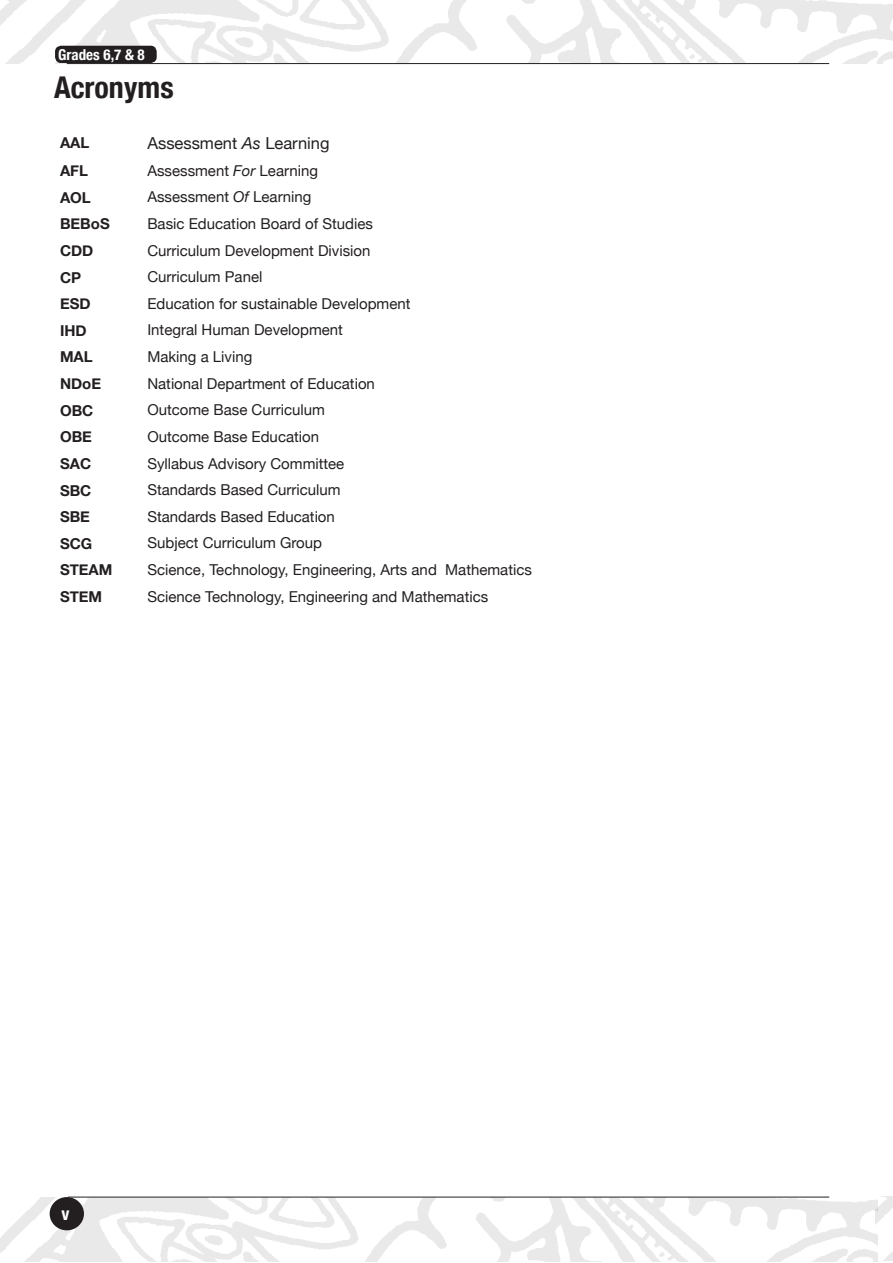
<style>
.page{position:relative;width:893px;height:1263px;background:#fff}
.page>*{position:absolute;margin:0;border:0;box-sizing:border-box;transform-origin:0 0}
.t1{font:700 condensed 30px "Helvetica Neue";color:#231f20}
.t2{font:700 condensed 18px "Helvetica Neue";color:#fff}
.t3{font:16.5px "Helvetica Neue";color:#231f20}
.t4{font:15px "Helvetica Neue";color:#231f20}
.t5{font:700 15px "Helvetica Neue";color:#231f20}
.t6{font:700 condensed 15px "Helvetica Neue";color:#fff}
.s1{font-style:italic}
</style>
<div class="page">
<img style="left:0;top:0;width:893px;height:64px">
<img style="left:0;top:1197px;width:878px;height:64px">
<div style="left:55px;top:46px;width:102px;height:17px;background:#231f20;border-radius:6px"></div>
<hr style="left:67px;top:63px;width:762px;height:1px;background:#231f20">
<div style="left:50px;top:1197px;width:34px;height:33px;background:#231f20;border-radius:50%"></div>
<hr style="left:68px;top:1197px;width:761px;height:1px;background:#231f20">
<p class="t6" style="left:58px;top:42px;width:88px">Grades 6,7 &amp; 8</p>
<h1 class="t1" style="left:54px;top:62px;width:121px">Acronyms</h1>
<p class="t5" style="left:60px;top:131px;width:31px">AAL</p>
<p class="t3" style="left:147px;top:132px;width:184px">Assessment <span class="s1">As</span> Learning</p>
<p class="t5" style="left:60px;top:159px;width:30px">AFL</p>
<p class="t4" style="left:147px;top:160px;width:172px">Assessment <span class="s1">For</span> Learning</p>
<p class="t5" style="left:60px;top:185px;width:32px">AOL</p>
<p class="t4" style="left:147px;top:186px;width:166px">Assessment <span class="s1">Of</span> Learning</p>
<p class="t5" style="left:60px;top:212px;width:51px">BEBoS</p>
<p class="t4" style="left:147px;top:213px;width:227px">Basic Education Board of Studies</p>
<p class="t5" style="left:60px;top:239px;width:35px">CDD</p>
<p class="t4" style="left:147px;top:239px;width:225px">Curriculum Development Division</p>
<p class="t5" style="left:60px;top:265px;width:23px">CP</p>
<p class="t4" style="left:147px;top:266px;width:117px">Curriculum Panel</p>
<p class="t5" style="left:60px;top:292px;width:32px">ESD</p>
<p class="t4" style="left:147px;top:293px;width:265px">Education for sustainable Development</p>
<p class="t5" style="left:60px;top:319px;width:28px">IHD</p>
<p class="t4" style="left:147px;top:319px;width:197px">Integral Human Development</p>
<p class="t5" style="left:60px;top:345px;width:34px">MAL</p>
<p class="t4" style="left:147px;top:346px;width:107px">Making a Living</p>
<p class="t5" style="left:60px;top:372px;width:43px">NDoE</p>
<p class="t4" style="left:147px;top:372px;width:229px">National Department of Education</p>
<p class="t5" style="left:60px;top:398px;width:35px">OBC</p>
<p class="t4" style="left:147px;top:399px;width:179px">Outcome Base Curriculum</p>
<p class="t5" style="left:60px;top:425px;width:33px">OBE</p>
<p class="t4" style="left:147px;top:426px;width:173px">Outcome Base Education</p>
<p class="t5" style="left:60px;top:452px;width:33px">SAC</p>
<p class="t4" style="left:147px;top:452px;width:198px">Syllabus Advisory Committee</p>
<p class="t5" style="left:60px;top:478px;width:33px">SBC</p>
<p class="t4" style="left:147px;top:479px;width:195px">Standards Based Curriculum</p>
<p class="t5" style="left:60px;top:505px;width:32px">SBE</p>
<p class="t4" style="left:147px;top:506px;width:189px">Standards Based Education</p>
<p class="t5" style="left:60px;top:532px;width:34px">SCG</p>
<p class="t4" style="left:147px;top:532px;width:176px">Subject Curriculum Group</p>
<p class="t5" style="left:60px;top:558px;width:54px">STEAM</p>
<p class="t4" style="left:147px;top:559px;width:386px">Science, Technology, Engineering, Arts and Mathematics</p>
<p class="t5" style="left:60px;top:585px;width:44px">STEM</p>
<p class="t4" style="left:147px;top:585px;width:342px">Science Technology, Engineering and Mathematics</p>
<p class="t2" style="left:62px;top:1198px;width:9px">v</p>
</div>
